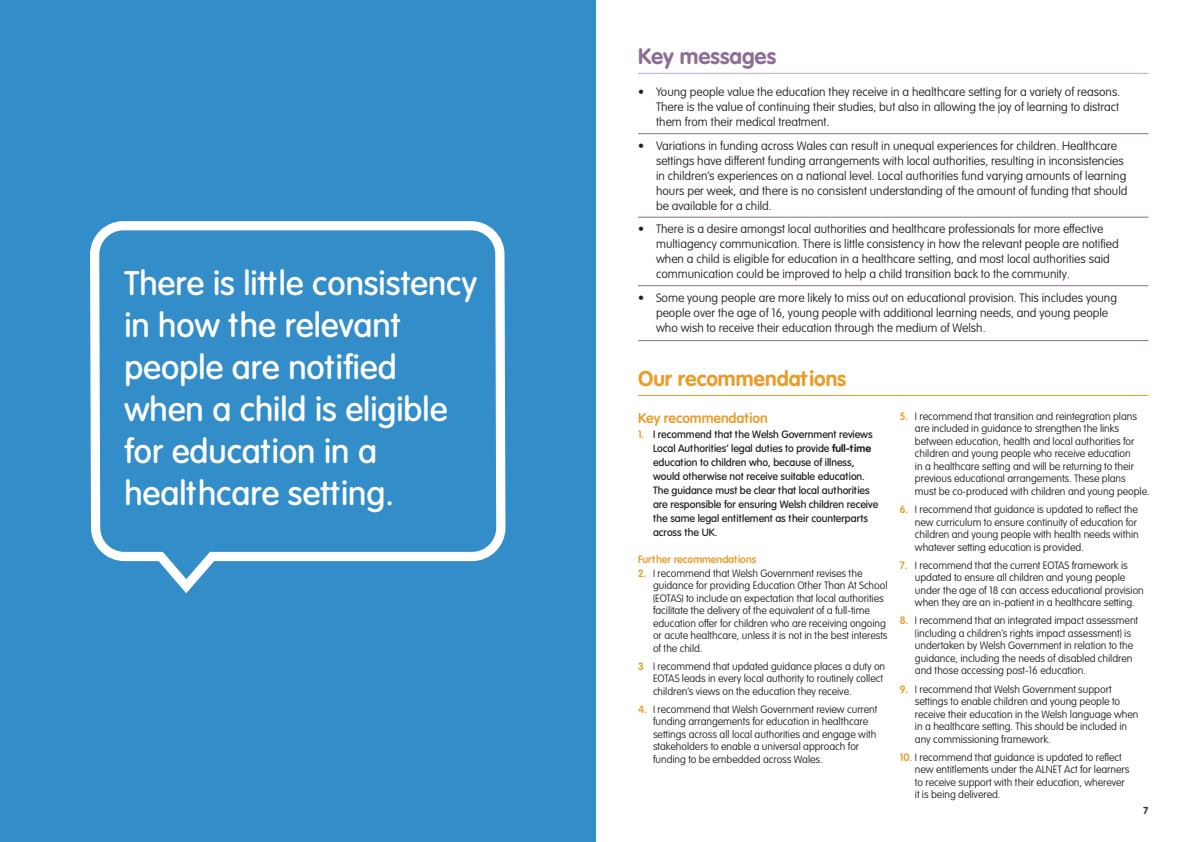
<style>
.page{position:relative;width:1191px;height:842px;background:#fff}
.page>*{position:absolute;margin:0;border:0;box-sizing:border-box;transform-origin:0 0}
.t1{font:500 33.6px/42px "VAG Rounded Next";color:#fff}
.t2{font:700 22px "VAG Rounded Next";color:#8d6e97}
.t3{font:700 21px "VAG Rounded Next";color:#e99c28}
.t4{font:600 14px "VAG Rounded Next";letter-spacing:-.005em;color:#e99c28}
.t5{font:300 12px/15px "VAG Rounded Next";color:#231f20}
.t6{font:300 10.5px/12.5px "VAG Rounded Next";letter-spacing:-.005em;color:#231f20}
.t7{font:500 10.5px/14px "VAG Rounded Next";letter-spacing:-.005em;color:#231f20}
.t8{font:600 10.5px "VAG Rounded Next";letter-spacing:-.005em;color:#e99c28}
.t9{font:800 10px "VAG Rounded Next";color:#383839}
.s1{font-weight:600;color:#e99c28}
.s2{font-weight:700}
</style>
<div class="page">
<div style="left:0;top:0;width:595px;height:842px;background:#338dc9"></div>
<svg style="left:90px;top:221px;width:416px;height:373px"></svg>
<hr style="left:638px;top:73px;width:510px;height:1px;background:#bea7c4">
<hr style="left:638px;top:133px;width:510px;height:1px;background:#8d6e97">
<hr style="left:638px;top:217px;width:510px;height:1px;background:#8d6e97">
<hr style="left:638px;top:285px;width:510px;height:1px;background:#8d6e97">
<hr style="left:638px;top:340px;width:510px;height:1px;background:#8d6e97">
<hr style="left:638px;top:395px;width:510px;height:1px;background:#e99c28">
<p class="t1" style="left:124px;top:263px;width:354px">There is little consistency in how the relevant people are notified when a child is eligible for education in a healthcare setting.</p>
<p class="t2" style="left:638px;top:42px;width:140px">Key messages</p>
<p class="t5" style="left:656px;top:85px;width:466px;text-align:justify;text-indent:-18px">• Young people value the education they receive in a healthcare setting for a variety of reasons.<br>There is the value of continuing their studies, but also in allowing the joy of learning to distract them from their medical treatment.</p>
<p class="t5" style="left:656px;top:139px;width:473px;text-indent:-18px">• Variations in funding across Wales can result in unequal experiences for children. Healthcare settings have different funding arrangements with local authorities, resulting in inconsistencies in children’s experiences on a national level. Local authorities fund varying amounts of learning hours per week, and there is no consistent understanding of the amount of funding that should be available for a child.</p>
<p class="t5" style="left:656px;top:222px;width:464px;text-indent:-18px">• There is a desire amongst local authorities and healthcare professionals for more effective multiagency communication. There is little consistency in how the relevant people are notified when a child is eligible for education in a healthcare setting, and most local authorities said communication could be improved to help a child transition back to the community.</p>
<p class="t5" style="left:656px;top:291px;width:462px;text-indent:-18px">• Some young people are more likely to miss out on educational provision. This includes young people over the age of 16, young people with additional learning needs, and young people who wish to receive their education through the medium of Welsh.</p>
<p class="t3" style="left:638px;top:365px;width:210px">Our recommendations</p>
<p class="t4" style="left:638px;top:409px;width:131px">Key recommendation</p>
<p class="t7" style="left:653px;top:427px;width:227px;text-indent:-15px"><span class="s1">1.</span> I recommend that the Welsh Government reviews Local Authorities’ legal duties to provide <span class="s2">full-time </span>education to children who, because of illness, would otherwise not receive suitable education.<br>The guidance must be clear that local authorities are responsible for ensuring Welsh children receive the same legal entitlement as their counterparts across the UK.</p>
<p class="t8" style="left:638px;top:552px;width:120px">Further recommendations</p>
<p class="t6" style="left:653px;top:567px;width:236px;text-indent:-15px"><span class="s1">2.</span> I recommend that Welsh Government revises the guidance for providing Education Other Than At School (EOTAS) to include an expectation that local authorities facilitate the delivery of the equivalent of a full-time education offer for children who are receiving ongoing or acute healthcare, unless it is not in the best interests of the child.</p>
<p class="t6" style="left:653px;top:660px;width:234px;text-indent:-15px"><span class="s1">3</span> I recommend that updated guidance places a duty on<br>EOTAS leads in every local authority to routinely collect children’s views on the education they receive.</p>
<p class="t6" style="left:653px;top:703px;width:226px;text-indent:-15px"><span class="s1">4.</span> I recommend that Welsh Government review current funding arrangements for education in healthcare settings across all local authorities and engage with stakeholders to enable a universal approach for funding to be embedded across Wales.</p>
<p class="t6" style="left:915px;top:410px;width:236px;text-indent:-15px"><span class="s1">5.</span> I recommend that transition and reintegration plans are included in guidance to strengthen the links between education, health and local authorities for children and young people who receive education<br>in a healthcare setting and will be returning to their previous educational arrangements. These plans must be co-produced with children and young people.</p>
<p class="t6" style="left:915px;top:503px;width:225px;text-indent:-15px"><span class="s1">6.</span> I recommend that guidance is updated to reflect the new curriculum to ensure continuity of education for children and young people with health needs within whatever setting education is provided.</p>
<p class="t6" style="left:915px;top:559px;width:230px;text-indent:-15px"><span class="s1">7.</span> I recommend that the current EOTAS framework is updated to ensure all children and young people under the age of 18 can access educational provision when they are an in-patient in a healthcare setting.</p>
<p class="t6" style="left:915px;top:615px;width:225px;text-indent:-15px"><span class="s1">8.</span> I recommend that an integrated impact assessment (including a children’s rights impact assessment) is undertaken by Welsh Government in relation to the guidance, including the needs of disabled children and those accessing post-16 education.</p>
<p class="t6" style="left:915px;top:683px;width:225px;text-indent:-15px"><span class="s1">9.</span> I recommend that Welsh Government support settings to enable children and young people to receive their education in the Welsh language when in a healthcare setting. This should be included in any commissioning framework.</p>
<p class="t6" style="left:915px;top:751px;width:216px;text-indent:-15px"><span class="s1">10.</span> I recommend that guidance is updated to reflect new entitlements under the ALNET Act for learners to receive support with their education, wherever it is being delivered.</p>
<p class="t9" style="left:1143px;top:803px;width:6px">7</p>
</div>
